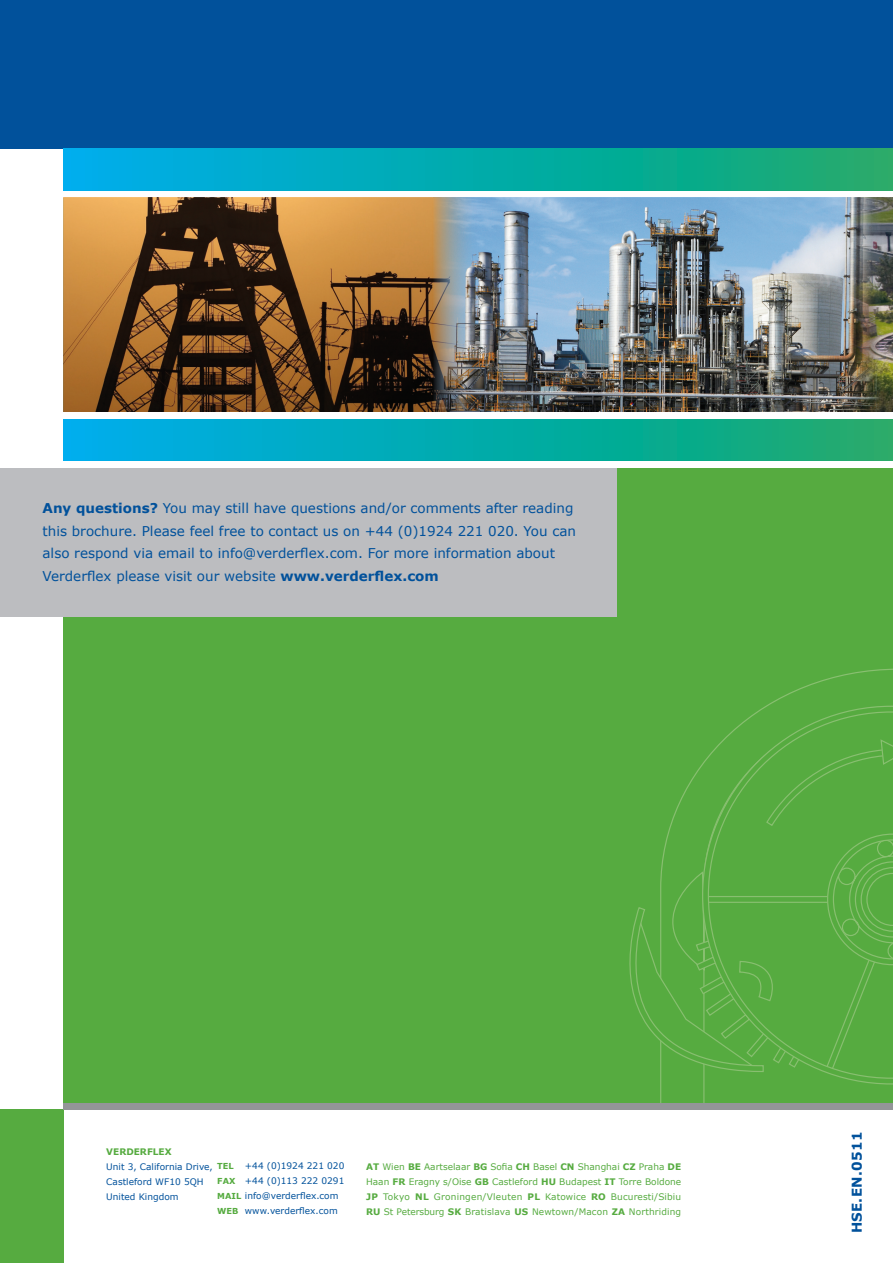
<style>
.page{position:relative;width:893px;height:1263px;background:#fff}
.page>*{position:absolute;margin:0;border:0;box-sizing:border-box;transform-origin:0 0}
.t1{font:13.5px/22.5px "Verdana";color:#01519b}
.Cover_textline{font:700 13.5px "Verdana";letter-spacing:.02em;color:#01519b}
.t2{font:9px/15px "Verdana";letter-spacing:.015em;color:#56ab40;text-align:justify}
.adress{font:9px "Verdana";color:#01519b}
._4_Adress{font:9px "Verdana";color:#01519b}
.company_name{font:700 9px "Verdana";color:#56ab40}
.s1{font-weight:700}
.s2{font-weight:700;font-size:8.25px;color:#56ab40}
</style>
<div class="page">
<div style="left:0;top:0;width:893px;height:149px;background:#01519b"></div>
<svg style="left:64px;top:149px;width:829px;height:312px;background:#06abab"></svg>
<div style="left:64px;top:461px;width:829px;height:642px;background:#56ab40"></div>
<div style="left:64px;top:191px;width:829px;height:7px;background:#fff"></div>
<div style="left:0;top:468px;width:617px;height:149px;background:#bcbdc0"></div>
<div style="left:0;top:1110px;width:64px;height:153px;background:#56ab40"></div>
<div style="left:64px;top:461px;width:829px;height:7px;background:#fff"></div>
<svg style="left:660px;top:668px;width:233px;height:435px"></svg>
<svg style="left:629px;top:906px;width:72px;height:167px"></svg>
<svg style="left:701px;top:705px;width:192px;height:380px"></svg>
<div style="left:64px;top:1103px;width:829px;height:7px;background:#939598"></div>
<img style="left:479px;top:198px;width:356px;height:214px">
<img style="left:64px;top:198px;width:415px;height:214px">
<img style="left:835px;top:198px;width:58px;height:214px">
<div style="left:64px;top:412px;width:829px;height:7px;background:#fff"></div>
<p class="t1" style="left:43px;top:496px;width:532px"><span class="s1">Any questions?</span> You may still have questions and/or comments after reading</p>
<p class="t1" style="left:43px;top:519px;width:535px">this brochure. Please feel free to contact us on +44 (0)1924 221 020. You can also respond via email to info@verderflex.com. For more information about</p>
<p class="t1" style="left:43px;top:564px;width:398px">Verderflex please visit our website <span class="s1">www.verderflex.com</span></p>
<p class="company_name" style="left:106px;top:1146px;width:67px">VERDERFLEX</p>
<p class="_4_Adress" style="left:106px;top:1161px;width:108px">Unit 3, California Drive,</p>
<p class="_4_Adress" style="left:106px;top:1176px;width:99px">Castleford WF10 5QH</p>
<p class="_4_Adress" style="left:106px;top:1191px;width:74px">United Kingdom</p>
<p class="adress" style="left:217px;top:1160px;width:129px"><span class="s2">TEL</span> +44 (0)1924 221 020</p>
<p class="adress" style="left:217px;top:1175px;width:129px"><span class="s2">FAX</span> +44 (0)113 222 0291</p>
<p class="adress" style="left:217px;top:1190px;width:123px"><span class="s2">MAIL</span> info@verderflex.com</p>
<p class="adress" style="left:217px;top:1205px;width:122px"><span class="s2">WEB</span> www.verderflex.com</p>
<p class="t2" style="left:366px;top:1159px;width:317px"><span class="s1">AT</span> Wien <span class="s1">BE</span> Aartselaar <span class="s1">BG</span> Sofia <span class="s1">CH</span> Basel <span class="s1">CN</span> Shanghai <span class="s1">CZ</span> Praha <span class="s1">DE </span>Haan <span class="s1">FR</span> Eragny s/Oise <span class="s1">GB</span> Castleford <span class="s1">HU</span> Budapest <span class="s1">IT</span> Torre Boldone <span class="s1">JP</span> Tokyo <span class="s1">NL</span> Groningen/Vleuten <span class="s1">PL</span> Katowice <span class="s1">RO</span> Bucuresti/Sibiu <span class="s1">RU</span> St Petersburg <span class="s1">SK</span> Bratislava <span class="s1">US</span> Newtown/Macon <span class="s1">ZA</span> Northriding</p>
<p class="Cover_textline" style="left:848px;top:1233px;width:103px;rotate:-90deg">HSE.EN.0511</p>
</div>
